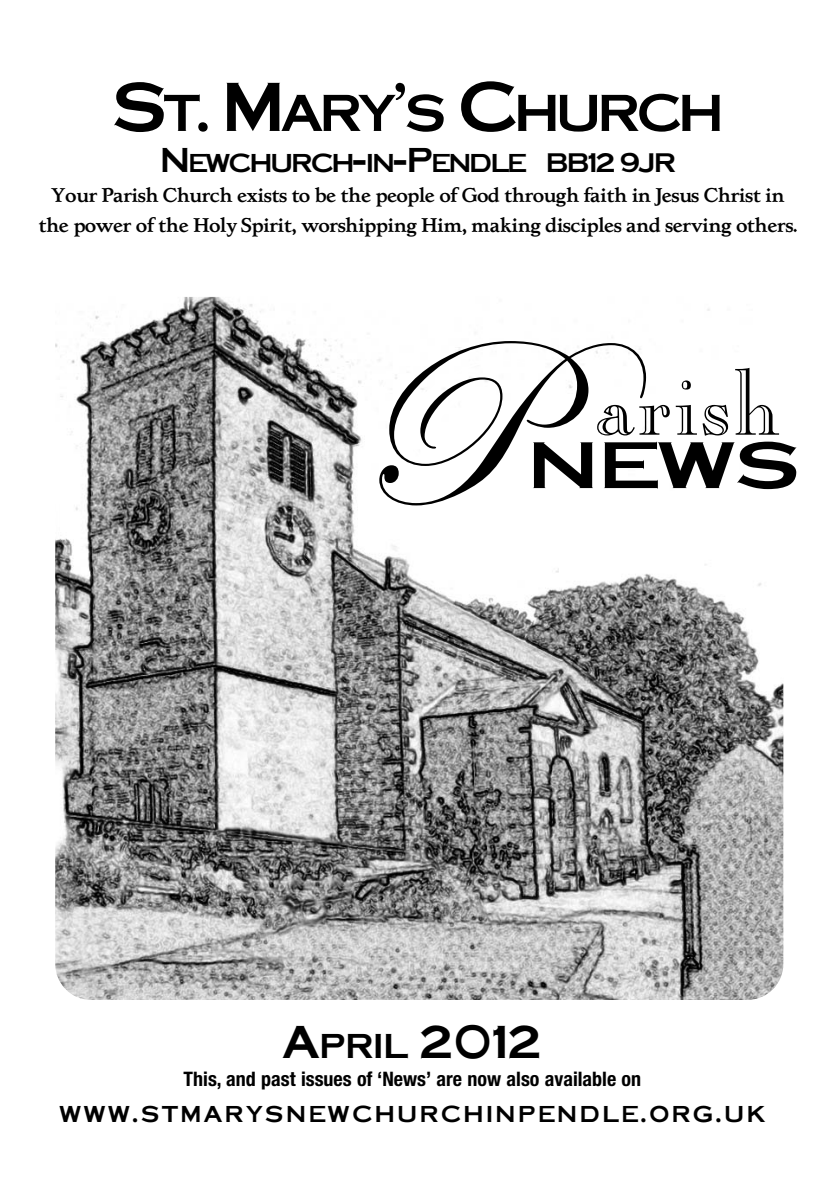
<style>
.page{position:relative;width:840px;height:1191px;background:#fff}
.page>*{position:absolute;margin:0;border:0;box-sizing:border-box;transform-origin:0 0}
.t1{font:242px "Edwardian Script ITC";color:#000}
.t2{font:96.6px "Caslon Open Face";color:#000}
.t3{font:68.4px "Copybook";color:#000;scale:1.25 1}
.t4{font:54px "Copybook";letter-spacing:-.055em;color:#000}
.t5{font:48px "Copybook";color:#000}
.t6{font:27px "Copybook";letter-spacing:-.055em;color:#000}
.t7{font:24px "Copybook";letter-spacing:.11em;color:#000}
.t8{font:700 20px/30px "OPTI Lucius Ad";letter-spacing:-.025em;color:#000;text-align:center}
.t9{font:700 condensed 20px "Helvetica Neue";color:#000}
.s1{font-size:72px}
.s2{font-size:36px}
.s3{font-size:28px}
.s4{font-family:"Edwardian Script ITC";font-size:193.2px;color:#fff}
.s5{font-size:32px}
</style>
<div class="page">
<img style="left:55px;top:296px;width:727px;height:704px">
<h3 class="t4" style="left:112px;top:81px;width:612px"><span class="s1">S</span>T<span class="s1">. M</span>ARY<span class="s1">’</span>S <span class="s1">C</span>HURCH</h3>
<h3 class="t6" style="left:160px;top:147px;width:516px"><span class="s2">N</span>EWCHURCH<span class="s2">-</span>IN<span class="s2">-P</span>ENDLE <span class="s3">BB12 9JR</span></h3>
<p class="t8" style="left:38px;top:180px;width:760px">Your Parish Church exists to be the people of God through faith in Jesus Christ in the power of the Holy Spirit, worshipping Him, making disciples and serving others.</p>
<h1 class="t1" style="left:351px;top:275px;width:188px">P</h1>
<h2 class="t2" style="left:377px;top:367px;width:404px"><span class="s4">P</span> arish</h2>
<h3 class="t3" style="left:527px;top:424px;width:219px">NEWS</h3>
<h3 class="t5" style="left:283px;top:1013px;width:260px">A<span class="s2">PRIL</span> 2012</h3>
<p class="t9" style="left:183px;top:1067px;width:459px">This, and past issues of ‘News’ are now also available on</p>
<p class="t7" style="left:60px;top:1100px;width:706px">WWW<span class="s5">.</span>STMARYSNEWCHURCHINPENDLE<span class="s5">.</span>ORG<span class="s5">.</span>UK</p>
</div>
